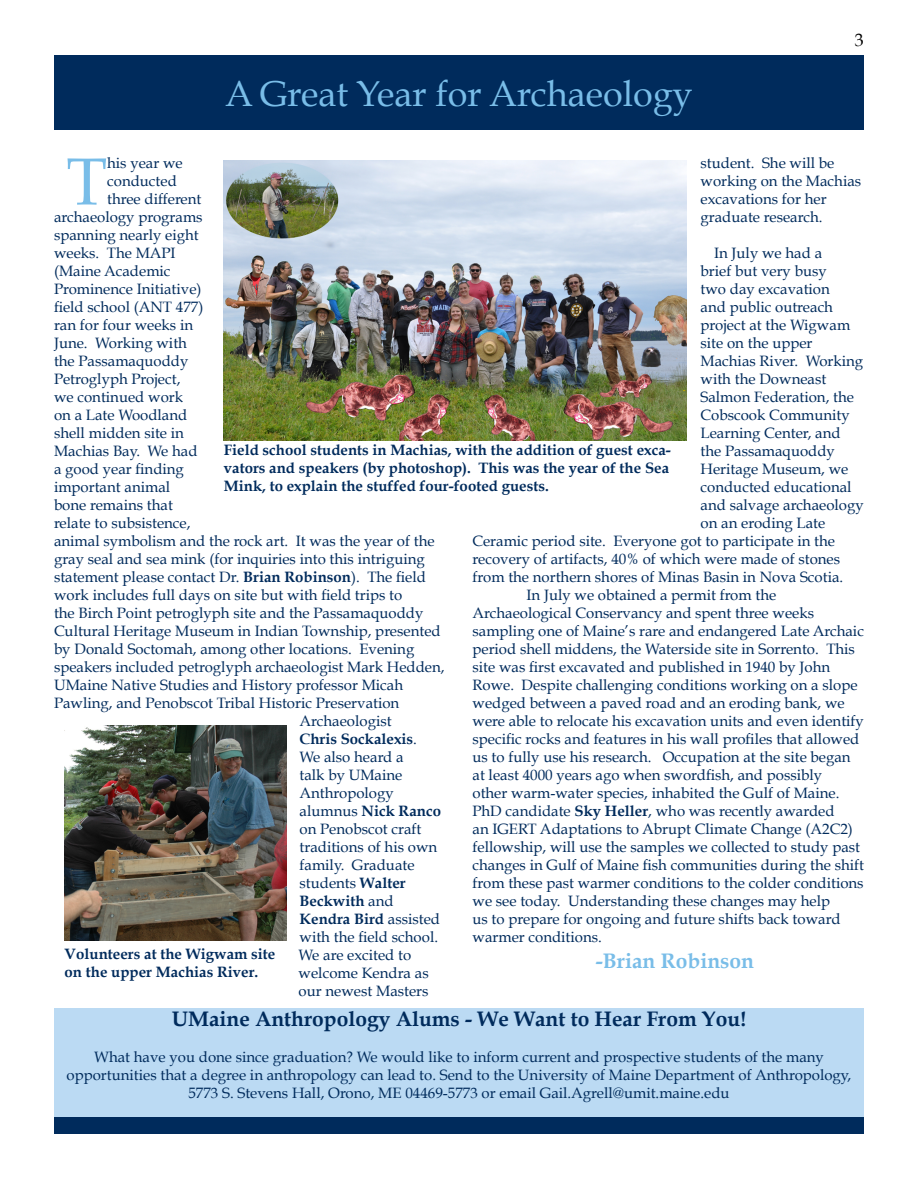
<style>
.page{position:relative;width:918px;height:1188px;background:#fff}
.page>*{position:absolute;margin:0;border:0;box-sizing:border-box;transform-origin:0 0}
.t1{font:66.6px "Book Antiqua";color:#79bde8}
.t2{font:36px "Book Antiqua";color:#79bde8}
.t3{font:700 21px "Book Antiqua";color:#002b5c}
.t4{font:700 21px "Book Antiqua";color:#79bde8}
.t5{font:18px "Book Antiqua";color:#000}
.t6{font:15px/18px "Book Antiqua";color:#002b5c}
.t7{font:700 15px/18px "Book Antiqua";color:#002b5c}
.s1{font-weight:700}
.s2{font-weight:400}
</style>
<div class="page">
<div style="left:54px;top:1117px;width:810px;height:17px;background:#002b5c"></div>
<div style="left:54px;top:56px;width:810px;height:74px;background:#002b5c"></div>
<div style="left:54px;top:1008px;width:810px;height:109px;background:#bbdaf3"></div>
<img style="left:65px;top:725px;width:221px;height:215px">
<img style="left:224px;top:161px;width:463px;height:280px">
<h2 class="t2" style="left:225px;top:71px;width:469px">A Great Year for Archaeology</h2>
<p class="t5" style="left:855px;top:28px;width:10px">3</p>
<h1 class="t1" style="left:66px;top:141px;width:42px">T</h1>
<p class="t6" style="left:107px;top:154px;width:77px">his year we</p>
<p class="t6" style="left:701px;top:154px;width:162px">student. She will be working on the Machias excavations for her graduate research.</p>
<p class="t6" style="left:714px;top:244px;width:110px">In July we had a</p>
<p class="t6" style="left:701px;top:262px;width:128px">brief but very busy</p>
<p class="t6" style="left:701px;top:280px;width:131px">two day excavation</p>
<p class="t6" style="left:701px;top:298px;width:134px">and public outreach</p>
<p class="t6" style="left:701px;top:316px;width:151px">project at the Wigwam</p>
<p class="t6" style="left:701px;top:334px;width:113px">site on the upper</p>
<p class="t6" style="left:701px;top:352px;width:164px">Machias River. Working</p>
<p class="t6" style="left:701px;top:370px;width:127px">with the Downeast</p>
<p class="t6" style="left:701px;top:388px;width:155px">Salmon Federation, the</p>
<p class="t6" style="left:701px;top:406px;width:151px">Cobscook Community</p>
<p class="t6" style="left:701px;top:424px;width:142px">Learning Center, and</p>
<p class="t6" style="left:701px;top:442px;width:136px">the Passamaquoddy</p>
<p class="t6" style="left:701px;top:460px;width:149px">Heritage Museum, we</p>
<p class="t6" style="left:701px;top:478px;width:153px">conducted educational</p>
<p class="t6" style="left:701px;top:496px;width:165px">and salvage archaeology</p>
<p class="t6" style="left:701px;top:514px;width:126px">on an eroding Late</p>
<p class="t6" style="left:473px;top:532px;width:364px">Ceramic period site. Everyone got to participate in the</p>
<p class="t6" style="left:473px;top:550px;width:369px">recovery of artifacts, 40% of which were made of stones</p>
<p class="t6" style="left:473px;top:568px;width:372px">from the northern shores of Minas Basin in Nova Scotia.</p>
<p class="t6" style="left:527px;top:586px;width:251px">In July we obtained a permit from the</p>
<p class="t6" style="left:473px;top:604px;width:343px">Archaeological Conservancy and spent three weeks</p>
<p class="t6" style="left:473px;top:622px;width:393px">sampling one of Maine’s rare and endangered Late Archaic</p>
<p class="t6" style="left:473px;top:640px;width:384px">period shell middens, the Waterside site in Sorrento. This</p>
<p class="t6" style="left:473px;top:658px;width:359px">site was first excavated and published in 1940 by John</p>
<p class="t6" style="left:473px;top:676px;width:387px">Rowe. Despite challenging conditions working on a slope</p>
<p class="t6" style="left:473px;top:694px;width:374px">wedged between a paved road and an eroding bank, we</p>
<p class="t6" style="left:473px;top:712px;width:393px">were able to relocate his excavation units and even identify</p>
<p class="t6" style="left:473px;top:730px;width:388px">specific rocks and features in his wall profiles that allowed</p>
<p class="t6" style="left:473px;top:748px;width:380px">us to fully use his research. Occupation at the site began</p>
<p class="t6" style="left:473px;top:766px;width:351px">at least 4000 years ago when swordfish, and possibly</p>
<p class="t6" style="left:473px;top:784px;width:369px">other warm-water species, inhabited the Gulf of Maine.</p>
<p class="t6" style="left:473px;top:802px;width:364px">PhD candidate <span class="s1">Sky Heller</span>, who was recently awarded</p>
<p class="t6" style="left:473px;top:820px;width:382px">an IGERT Adaptations to Abrupt Climate Change (A2C2)</p>
<p class="t6" style="left:473px;top:838px;width:389px">fellowship, will use the samples we collected to study past</p>
<p class="t6" style="left:473px;top:856px;width:393px">changes in Gulf of Maine fish communities during the shift</p>
<p class="t6" style="left:473px;top:874px;width:393px">from these past warmer conditions to the colder conditions</p>
<p class="t6" style="left:473px;top:892px;width:359px">we see today. Understanding these changes may help</p>
<p class="t6" style="left:473px;top:910px;width:370px">us to prepare for ongoing and future shifts back toward</p>
<p class="t6" style="left:473px;top:928px;width:131px">warmer conditions.</p>
<h3 class="t4" style="left:596px;top:948px;width:160px">-Brian Robinson</h3>
<p class="t6" style="left:107px;top:172px;width:71px">conducted</p>
<p class="t6" style="left:107px;top:190px;width:96px">three different</p>
<p class="t6" style="left:54px;top:208px;width:150px">archaeology programs</p>
<p class="t6" style="left:54px;top:226px;width:146px">spanning nearly eight</p>
<p class="t6" style="left:54px;top:244px;width:123px">weeks. The MAPI</p>
<p class="t6" style="left:54px;top:262px;width:118px">(Maine Academic</p>
<p class="t6" style="left:54px;top:280px;width:149px">Prominence Initiative)</p>
<p class="t6" style="left:54px;top:298px;width:151px">field school (ANT 477)</p>
<p class="t6" style="left:54px;top:316px;width:141px">ran for four weeks in</p>
<p class="t6" style="left:54px;top:334px;width:134px">June. Working with</p>
<p class="t6" style="left:54px;top:352px;width:136px">the Passamaquoddy</p>
<p class="t6" style="left:54px;top:370px;width:128px">Petroglyph Project,</p>
<p class="t6" style="left:54px;top:388px;width:131px">we continued work</p>
<p class="t6" style="left:54px;top:406px;width:135px">on a Late Woodland</p>
<p class="t6" style="left:54px;top:424px;width:132px">shell midden site in</p>
<p class="t6" style="left:54px;top:442px;width:145px">Machias Bay. We had</p>
<p class="t6" style="left:54px;top:460px;width:131px">a good year finding</p>
<p class="t6" style="left:54px;top:478px;width:118px">important animal</p>
<p class="t6" style="left:54px;top:496px;width:120px">bone remains that</p>
<p class="t6" style="left:54px;top:514px;width:138px">relate to subsistence,</p>
<p class="t6" style="left:54px;top:532px;width:382px">animal symbolism and the rock art. It was the year of the</p>
<p class="t6" style="left:54px;top:550px;width:372px">gray seal and sea mink (for inquiries into this intriguing</p>
<p class="t6" style="left:54px;top:568px;width:373px">statement please contact Dr. <span class="s1">Brian Robinson</span>). The field</p>
<p class="t6" style="left:54px;top:586px;width:350px">work includes full days on site but with field trips to</p>
<p class="t6" style="left:54px;top:604px;width:371px">the Birch Point petroglyph site and the Passamaquoddy</p>
<p class="t6" style="left:54px;top:622px;width:388px">Cultural Heritage Museum in Indian Township, presented</p>
<p class="t6" style="left:54px;top:640px;width:362px">by Donald Soctomah, among other locations. Evening</p>
<p class="t6" style="left:54px;top:658px;width:392px">speakers included petroglyph archaeologist Mark Hedden,</p>
<p class="t6" style="left:54px;top:676px;width:351px">UMaine Native Studies and History professor Micah</p>
<p class="t6" style="left:54px;top:694px;width:347px">Pawling, and Penobscot Tribal Historic Preservation</p>
<p class="t6" style="left:300px;top:712px;width:94px">Archaeologist</p>
<p class="t7" style="left:300px;top:731px;width:119px">Chris Sockalexis<span class="s2">.</span></p>
<p class="t6" style="left:300px;top:748px;width:106px">We also heard a</p>
<p class="t6" style="left:300px;top:766px;width:104px">talk by UMaine</p>
<p class="t6" style="left:300px;top:784px;width:96px">Anthropology</p>
<p class="t7" style="left:300px;top:803px;width:143px"><span class="s2">alumnus</span> Nick Ranco</p>
<p class="t6" style="left:300px;top:820px;width:123px">on Penobscot craft</p>
<p class="t6" style="left:300px;top:838px;width:139px">traditions of his own</p>
<p class="t6" style="left:300px;top:856px;width:117px">family. Graduate</p>
<p class="t6" style="left:300px;top:874px;width:108px">students <span class="s1">Walter</span></p>
<p class="t7" style="left:300px;top:893px;width:96px">Beckwith <span class="s2">and</span></p>
<p class="t7" style="left:300px;top:911px;width:142px">Kendra Bird <span class="s2">assisted</span></p>
<p class="t6" style="left:300px;top:928px;width:140px">with the field school.</p>
<p class="t6" style="left:299px;top:946px;width:114px">We are excited to</p>
<p class="t6" style="left:299px;top:964px;width:132px">welcome Kendra as</p>
<p class="t6" style="left:299px;top:982px;width:131px">our newest Masters</p>
<p class="t7" style="left:224px;top:441px;width:448px;text-align:justify">Field school students in Machias, with the addition of guest exca&shy;vators and speakers (by photoshop). This was the year of the Sea Mink, to explain the stuffed four-footed guests.</p>
<p class="t7" style="left:65px;top:945px;width:212px">Volunteers at the Wigwam site on the upper Machias River.</p>
<h3 class="t3" style="left:172px;top:1007px;width:576px">UMaine Anthropology Alums - We Want to Hear From You!</h3>
<p class="t6" style="left:67px;top:1048px;width:786px;text-align:center">What have you done since graduation? We would like to inform current and prospective students of the many opportunities that a degree in anthropology can lead to. Send to the University of Maine Department of Anthropology,<br>5773 S. Stevens Hall, Orono, ME 04469-5773 or email Gail.Agrell@umit.maine.edu</p>
</div>
